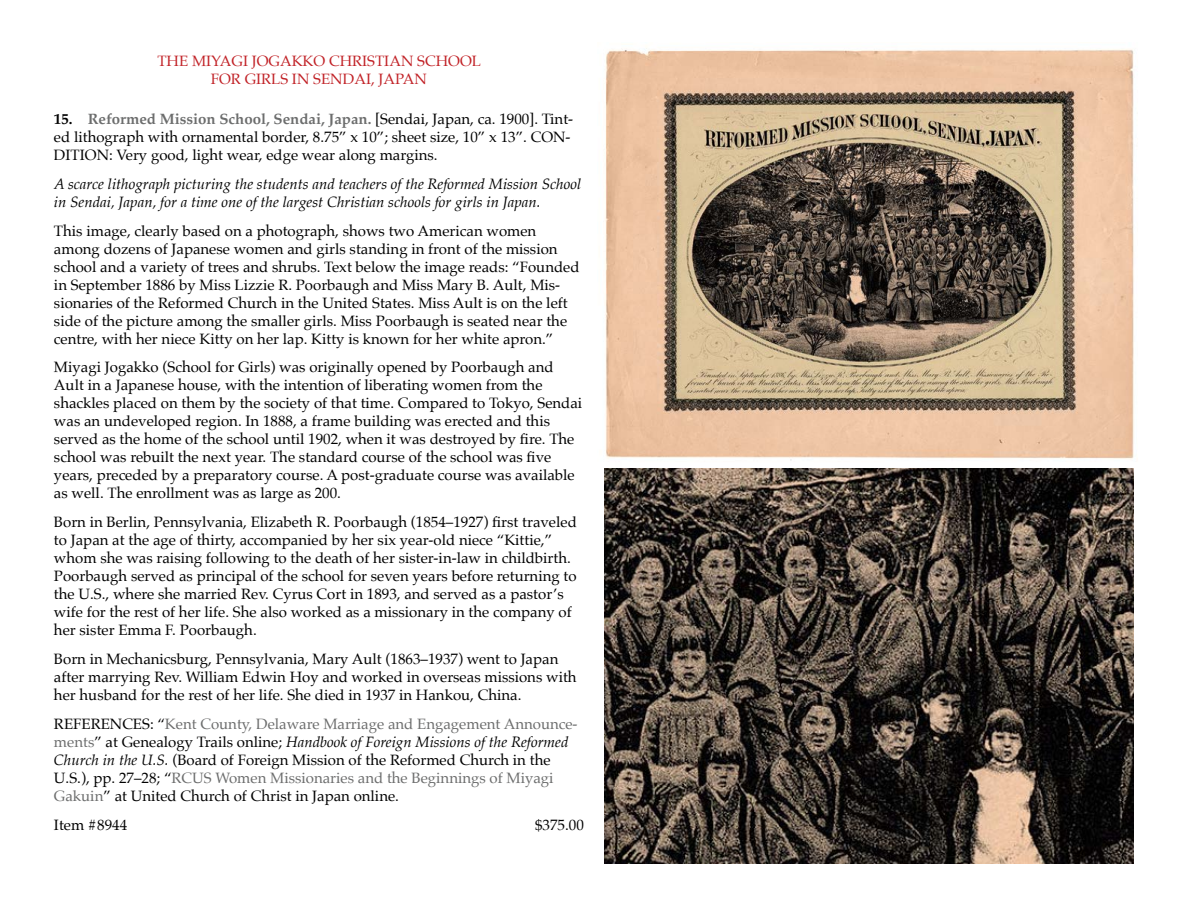
<style>
.page{position:relative;width:1188px;height:918px;background:#fff}
.page>*{position:absolute;margin:0;border:0;box-sizing:border-box;transform-origin:0 0}
.t1{font:15px/18px "Palatino";color:#000}
.t2{font:italic 15px/18px "Palatino";color:#000}
.t3{font:15px/18px "Palatino";color:#c12126;text-align:center}
.s1{font-weight:700}
.s2{font-weight:700;color:#6c6d6d}
.s3{color:#6c6d6d}
.s4{font-style:italic}
</style>
<div class="page">
<img style="left:604px;top:468px;width:530px;height:396px">
<img style="left:605px;top:48px;width:529px;height:413px">
<p class="t3" style="left:157px;top:52px;width:325px">THE MIYAGI JOGAKKO CHRISTIAN SCHOOL<br>FOR GIRLS IN SENDAI, JAPAN</p>
<p class="t1" style="left:54px;top:110px;width:521px"><span class="s1">15.</span> <span class="s2">Reformed Mission School, Sendai, Japan.</span> [Sendai, Japan, ca. 1900]. Tint&shy;ed lithograph with ornamental border, 8.75” x 10”; sheet size, 10” x 13”. CON-<br>DITION: Very good, light wear, edge wear along margins.</p>
<p class="t2" style="left:54px;top:174px;width:529px">A scarce lithograph picturing the students and teachers of the Reformed Mission School in Sendai, Japan, for a time one of the largest Christian schools for girls in Japan.</p>
<p class="t1" style="left:54px;top:221px;width:527px">This image, clearly based on a photograph, shows two American women among dozens of Japanese women and girls standing in front of the mission school and a variety of trees and shrubs. Text below the image reads: “Founded in September 1886 by Miss Lizzie R. Poorbaugh and Miss Mary B. Ault, Mis&shy;sionaries of the Reformed Church in the United States. Miss Ault is on the left side of the picture among the smaller girls. Miss Poorbaugh is seated near the centre, with her niece Kitty on her lap. Kitty is known for her white apron.”</p>
<p class="t1" style="left:54px;top:358px;width:530px">Miyagi Jogakko (School for Girls) was originally opened by Poorbaugh and Ault in a Japanese house, with the intention of liberating women from the shackles placed on them by the society of that time. Compared to Tokyo, Sendai was an undeveloped region. In 1888, a frame building was erected and this served as the home of the school until 1902, when it was destroyed by fire. The school was rebuilt the next year. The standard course of the school was five years, preceded by a preparatory course. A post-graduate course was available as well. The enrollment was as large as 200.</p>
<p class="t1" style="left:54px;top:513px;width:524px">Born in Berlin, Pennsylvania, Elizabeth R. Poorbaugh (1854–1927) first traveled to Japan at the age of thirty, accompanied by her six year-old niece “Kittie,” whom she was raising following to the death of her sister-in-law in childbirth.<br>Poorbaugh served as principal of the school for seven years before returning to the U.S., where she married Rev. Cyrus Cort in 1893, and served as a pastor’s wife for the rest of her life. She also worked as a missionary in the company of her sister Emma F. Poorbaugh.</p>
<p class="t1" style="left:54px;top:650px;width:524px">Born in Mechanicsburg, Pennsylvania, Mary Ault (1863–1937) went to Japan after marrying Rev. William Edwin Hoy and worked in overseas missions with her husband for the rest of her life. She died in 1937 in Hankou, China.</p>
<p class="t1" style="left:54px;top:715px;width:525px">REFERENCES: “<span class="s3">Kent County, Delaware Marriage and Engagement Announce&shy;ments</span>” at Genealogy Trails online; <span class="s4">Handbook of Foreign Missions of the Reformed Church in the U.S.</span> (Board of Foreign Mission of the Reformed Church in the U.S.), pp. 27–28; “<span class="s3">RCUS Women Missionaries and the Beginnings of Miyagi Gakuin</span>” at United Church of Christ in Japan online.</p>
<p class="t1" style="left:54px;top:815px;width:75px">Item #8944</p>
<p class="t1" style="left:535px;top:815px;width:50px">$375.00</p>
</div>
